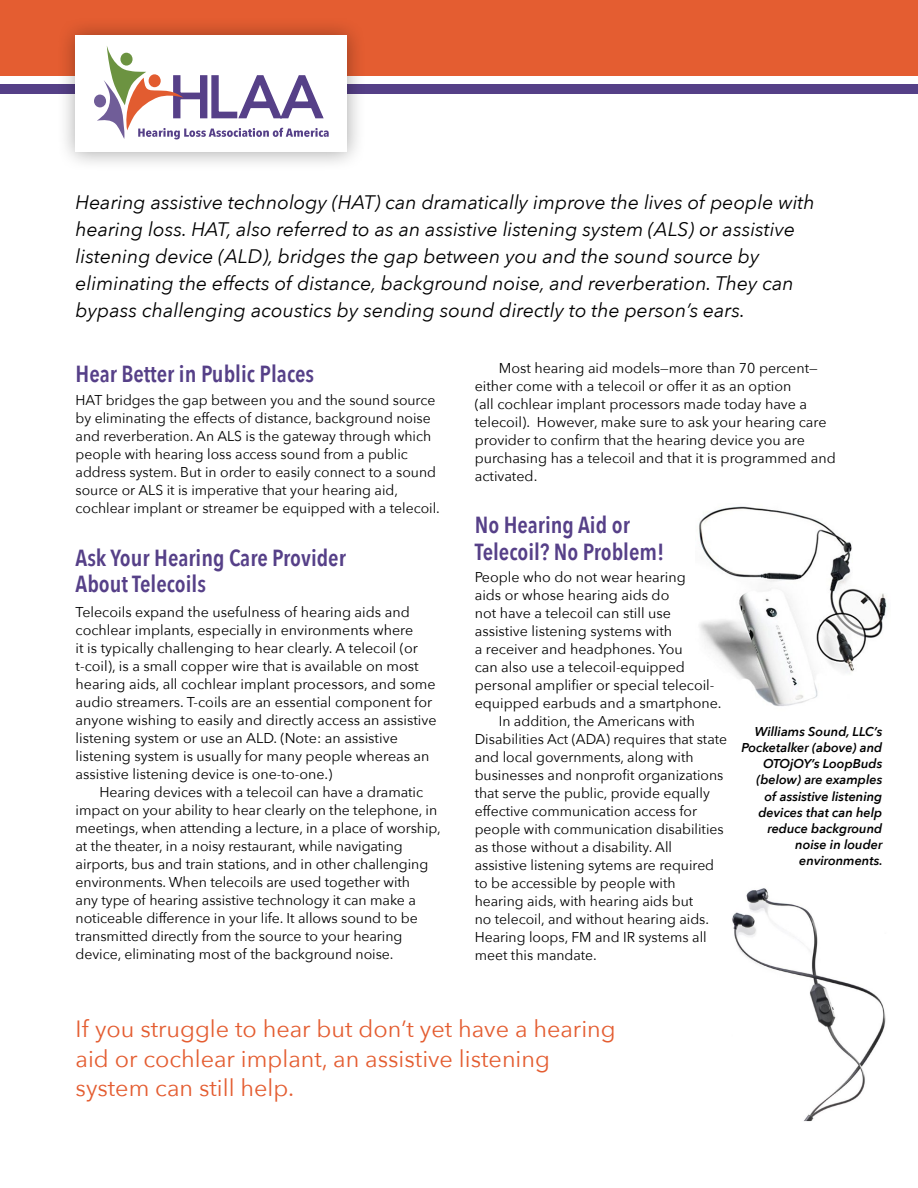
<style>
.page{position:relative;width:918px;height:1188px;background:#fff}
.page>*{position:absolute;margin:0;border:0;box-sizing:border-box;transform-origin:0 0}
.t1{font:23.4px/29.4px "Avenir Next";color:#e45d31}
.t2{font:600 23.25px/27px "Avenir Next Condensed";color:#564088}
.t3{font:italic 19.5px/27px "Avenir Next";color:#000}
.t4{font:14.25px/18px "Avenir Next";color:#000}
.t5{font:italic 600 12.75px/16.2px "Avenir Next";color:#000;text-align:right}
</style>
<div class="page">
<img style="left:732px;top:888px;width:154px;height:233px">
<img style="left:699px;top:506px;width:189px;height:200px">
<div style="left:0;top:0;width:918px;height:75px;background:#e45d31"></div>
<div style="left:0;top:84px;width:918px;height:10px;background:#554087"></div>
<div style="left:56px;top:16px;width:310px;height:155px;background:#000;opacity:.35"></div>
<div style="left:76px;top:36px;width:271px;height:116px;background:#fff"></div>
<svg style="left:94px;top:94px;width:12px;height:14px"></svg>
<svg style="left:97px;top:46px;width:232px;height:93px"></svg>
<p class="t3" style="left:76px;top:187px;width:741px">Hearing assistive technology (HAT) can dramatically improve the lives of people with hearing loss. HAT, also referred to as an assistive listening system (ALS) or assistive listening device (ALD), bridges the gap between you and the sound source by eliminating the effects of distance, background noise, and reverberation. They can bypass challenging acoustics by sending sound directly to the person’s ears.</p>
<h2 class="t2" style="left:76px;top:360px;width:240px">Hear Better in Public Places</h2>
<p class="t4" style="left:76px;top:390px;width:366px">HAT bridges the gap between you and the sound source by eliminating the effects of distance, background noise and reverberation. An ALS is the gateway through which people with hearing loss access sound from a public address system. But in order to easily connect to a sound source or ALS it is imperative that your hearing aid, cochlear implant or streamer be equipped with a telecoil.</p>
<h2 class="t2" style="left:76px;top:543px;width:272px">Ask Your Hearing Care Provider<br>About Telecoils</h2>
<p class="t4" style="left:76px;top:602px;width:362px">Telecoils expand the usefulness of hearing aids and cochlear implants, especially in environments where<br>it is typically challenging to hear clearly. A telecoil (or t-coil), is a small copper wire that is available on most hearing aids, all cochlear implant processors, and some audio streamers. T-coils are an essential component for anyone wishing to easily and directly access an assistive listening system or use an ALD. (Note: an assistive listening system is usually for many people whereas an assistive listening device is one-to-one.)</p>
<p class="t4" style="left:76px;top:782px;width:367px;text-indent:24px">Hearing devices with a telecoil can have a dramatic impact on your ability to hear clearly on the telephone, in meetings, when attending a lecture, in a place of worship, at the theater, in a noisy restaurant, while navigating airports, bus and train stations, and in other challenging environments. When telecoils are used together with<br>any type of hearing assistive technology it can make a noticeable difference in your life. It allows sound to be transmitted directly from the source to your hearing device, eliminating most of the background noise.</p>
<p class="t4" style="left:475px;top:359px;width:363px;text-indent:24px">Most hearing aid models—more than 70 percent— either come with a telecoil or offer it as an option<br>(all cochlear implant processors made today have a telecoil). However, make sure to ask your hearing care provider to confirm that the hearing device you are purchasing has a telecoil and that it is programmed and activated.</p>
<h2 class="t2" style="left:475px;top:511px;width:191px">No Hearing Aid or<br>Telecoil? No Problem!</h2>
<p class="t4" style="left:475px;top:568px;width:213px">People who do not wear hearing</p>
<p class="t4" style="left:475px;top:586px;width:196px">aids or whose hearing aids do</p>
<p class="t4" style="left:475px;top:604px;width:198px">not have a telecoil can still use</p>
<p class="t4" style="left:475px;top:622px;width:199px">assistive listening systems with</p>
<p class="t4" style="left:475px;top:640px;width:210px">a receiver and headphones. You</p>
<p class="t4" style="left:475px;top:658px;width:212px">can also use a telecoil-equipped</p>
<p class="t4" style="left:475px;top:676px;width:241px">personal amplifier or special telecoil-</p>
<p class="t4" style="left:475px;top:694px;width:248px">equipped earbuds and a smartphone.</p>
<p class="t4" style="left:499px;top:712px;width:198px">In addition, the Americans with</p>
<p class="t4" style="left:475px;top:730px;width:254px">Disabilities Act (ADA) requires that state</p>
<p class="t4" style="left:475px;top:748px;width:220px">and local governments, along with</p>
<p class="t4" style="left:475px;top:766px;width:250px">businesses and nonprofit organizations</p>
<p class="t4" style="left:475px;top:784px;width:237px">that serve the public, provide equally</p>
<p class="t4" style="left:475px;top:802px;width:224px">effective communication access for</p>
<p class="t4" style="left:475px;top:820px;width:251px">people with communication disabilities</p>
<p class="t4" style="left:475px;top:838px;width:199px">as those without a disability. All</p>
<p class="t4" style="left:475px;top:856px;width:241px">assistive listening sytems are required</p>
<p class="t4" style="left:475px;top:874px;width:202px">to be accessible by people with</p>
<p class="t4" style="left:475px;top:892px;width:220px">hearing aids, with hearing aids but</p>
<p class="t4" style="left:475px;top:910px;width:236px">no telecoil, and without hearing aids.</p>
<p class="t4" style="left:475px;top:928px;width:234px">Hearing loops, FM and IR systems all</p>
<p class="t4" style="left:475px;top:946px;width:124px">meet this mandate.</p>
<p class="t5" style="left:742px;top:723px;width:143px">Williams Sound, LLC’s<br>Pocketalker (above) and<br>OTOjOY’s LoopBuds (below) are examples<br>of assistive listening devices that can help reduce background noise in louder environments.</p>
<h1 class="t1" style="left:76px;top:1014px;width:542px">If you struggle to hear but don’t yet have a hearing aid or cochlear implant, an assistive listening system can still help.</h1>
</div>
